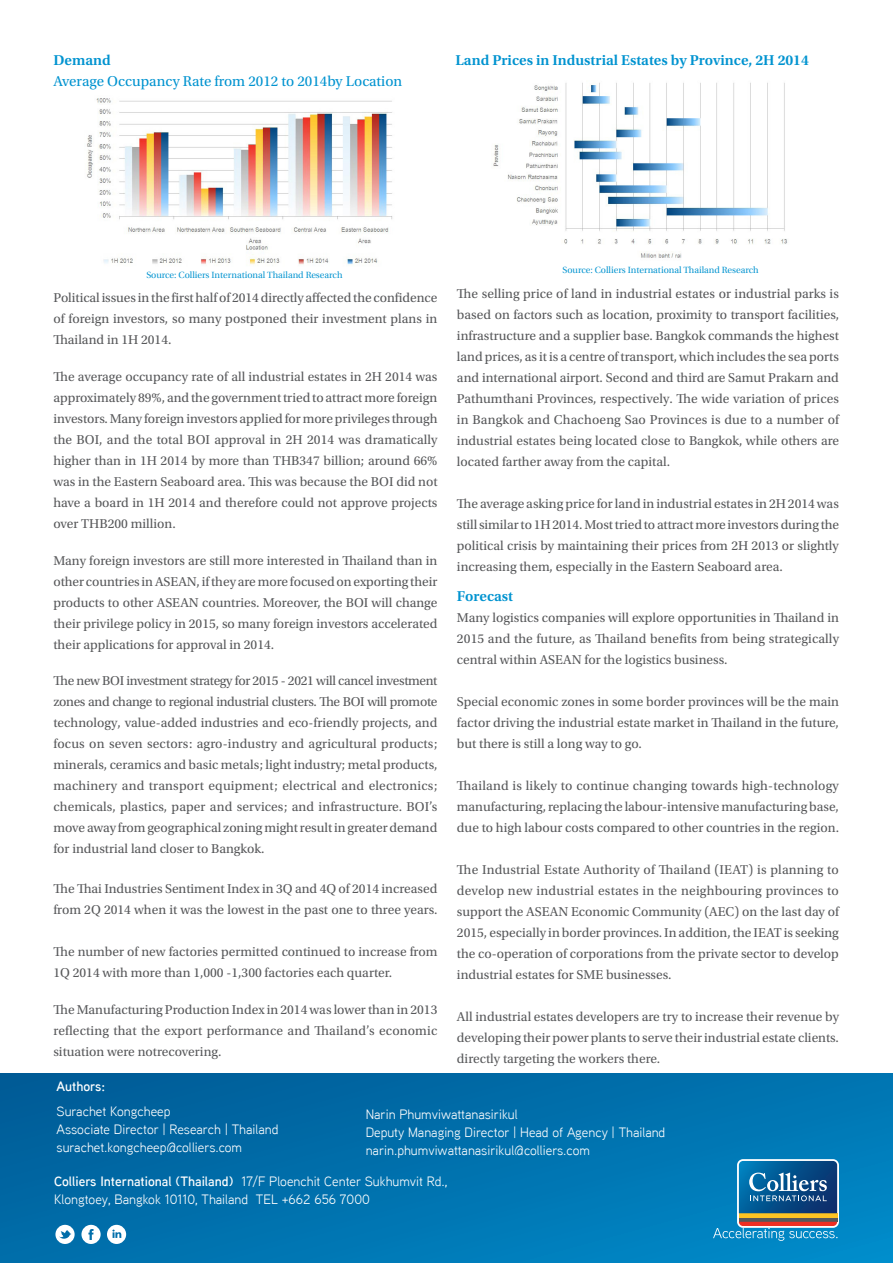
<style>
.page{position:relative;width:893px;height:1263px;background:#fff}
.page>*{position:absolute;margin:0;border:0;box-sizing:border-box;transform-origin:0 0}
.t1{font:600 15px "Utopia Std";color:#0093d0}
.t2{font:15px "Utopia Std";color:#0093d0}
.Story_Title_Body{font:13.5px/21px "Utopia Std";color:#57585a;text-align:justify}
.Credit_2_Back{font:13.5px/18px "Aaux Next";color:#fff}
.Text_Sidebar{font:13.5px/18px "Aaux Next";color:#fff}
.Credit_1_Back{font:600 13.5px "Aaux Next";color:#fff}
.t3{font:9px "Utopia";color:#0093d0}
.s1{font-weight:600}
</style>
<div class="page">
<div style="left:0;top:1073px;width:893px;height:190px;background:linear-gradient(to right,#00649f,#007fbd)"></div>
<svg style="left:713px;top:1159px;width:126px;height:82px;background:#3d7ba0"></svg>
<svg style="left:55px;top:1225px;width:20px;height:19px"></svg>
<svg style="left:81px;top:1225px;width:20px;height:19px"></svg>
<svg style="left:107px;top:1225px;width:19px;height:19px"></svg>
<img style="left:87px;top:98px;width:306px;height:167px">
<img style="left:493px;top:82px;width:295px;height:176px">
<p class="t1" style="left:53px;top:52px;width:59px">Demand</p>
<p class="t2" style="left:53px;top:73px;width:350px">Average Occupancy Rate from 2012 to 2014by Location</p>
<p class="t1" style="left:455px;top:52px;width:355px">Land Prices in Industrial Estates by Province, 2H 2014</p>
<p class="t3" style="left:146px;top:270px;width:198px">Source: Colliers International Thailand Research</p>
<p class="Story_Title_Body" style="left:53px;top:287px;width:386px">Political issues in the first half of 2014 directly affected the confidence of foreign investors, so many postponed their investment plans in Thailand in 1H 2014.</p>
<p class="Story_Title_Body" style="left:53px;top:366px;width:386px">The average occupancy rate of all industrial estates in 2H 2014 was approximately 89%, and the government tried to attract more foreign investors. Many foreign investors applied for more privileges through the BOI, and the total BOI approval in 2H 2014 was dramatically higher than in 1H 2014 by more than THB347 billion; around 66% was in the Eastern Seaboard area. This was because the BOI did not have a board in 1H 2014 and therefore could not approve projects over THB200 million.</p>
<p class="Story_Title_Body" style="left:53px;top:550px;width:386px">Many foreign investors are still more interested in Thailand than in other countries in ASEAN, if they are more focused on exporting their products to other ASEAN countries. Moreover, the BOI will change their privilege policy in 2015, so many foreign investors accelerated their applications for approval in 2014.</p>
<p class="Story_Title_Body" style="left:53px;top:671px;width:386px">The new BOI investment strategy for 2015 - 2021 will cancel investment zones and change to regional industrial clusters. The BOI will promote technology, value-added industries and eco-friendly projects, and focus on seven sectors: agro-industry and agricultural products; minerals, ceramics and basic metals; light industry; metal products, machinery and transport equipment; electrical and electronics; chemicals, plastics, paper and services; and infrastructure. BOI’s move away from geographical zoning might result in greater demand for industrial land closer to Bangkok.</p>
<p class="Story_Title_Body" style="left:53px;top:878px;width:386px">The Thai Industries Sentiment Index in 3Q and 4Q of 2014 increased from 2Q 2014 when it was the lowest in the past one to three years.</p>
<p class="Story_Title_Body" style="left:53px;top:941px;width:385px">The number of new factories permitted continued to increase from<br>1Q 2014 with more than 1,000 -1,300 factories each quarter.</p>
<p class="Story_Title_Body" style="left:53px;top:999px;width:385px">The Manufacturing Production Index in 2014 was lower than in 2013 reflecting that the export performance and Thailand’s economic situation were notrecovering.</p>
<p class="t3" style="left:563px;top:265px;width:198px">Source: Colliers International Thailand Research</p>
<p class="Story_Title_Body" style="left:457px;top:283px;width:384px">The selling price of land in industrial estates or industrial parks is based on factors such as location, proximity to transport facilities, infrastructure and a supplier base. Bangkok commands the highest land prices, as it is a centre of transport, which includes the sea ports and international airport. Second and third are Samut Prakarn and Pathumthani Provinces, respectively. The wide variation of prices in Bangkok and Chachoeng Sao Provinces is due to a number of industrial estates being located close to Bangkok, while others are located farther away from the capital.</p>
<p class="Story_Title_Body" style="left:457px;top:493px;width:384px">The average asking price for land in industrial estates in 2H 2014 was still similar to 1H 2014. Most tried to attract more investors during the political crisis by maintaining their prices from 2H 2013 or slightly increasing them, especially in the Eastern Seaboard area.</p>
<p class="t1" style="left:457px;top:588px;width:58px">Forecast</p>
<p class="Story_Title_Body" style="left:457px;top:607px;width:384px">Many logistics companies will explore opportunities in Thailand in 2015 and the future, as Thailand benefits from being strategically central within ASEAN for the logistics business.</p>
<p class="Story_Title_Body" style="left:457px;top:691px;width:384px">Special economic zones in some border provinces will be the main factor driving the industrial estate market in Thailand in the future, but there is still a long way to go.</p>
<p class="Story_Title_Body" style="left:457px;top:775px;width:384px">Thailand is likely to continue changing towards high-technology manufacturing, replacing the labour-intensive manufacturing base, due to high labour costs compared to other countries in the region.</p>
<p class="Story_Title_Body" style="left:457px;top:859px;width:383px">The Industrial Estate Authority of Thailand (IEAT) is planning to develop new industrial estates in the neighbouring provinces to support the ASEAN Economic Community (AEC) on the last day of 2015, especially in border provinces. In addition, the IEAT is seeking the co-operation of corporations from the private sector to develop industrial estates for SME businesses.</p>
<p class="Story_Title_Body" style="left:457px;top:1006px;width:384px">All industrial estates developers are try to increase their revenue by developing their power plants to serve their industrial estate clients.</p>
<p class="Story_Title_Body" style="left:457px;top:1048px;width:205px">directly targeting the workers there.</p>
<p class="Credit_1_Back" style="left:57px;top:1077px;width:50px">Authors:</p>
<p class="Text_Sidebar" style="left:57px;top:1102px;width:115px">Surachet Kongcheep</p>
<p class="Text_Sidebar" style="left:57px;top:1120px;width:223px">Associate Director | Research | Thailand</p>
<p class="Credit_2_Back" style="left:57px;top:1138px;width:187px">surachet.kongcheep@colliers.com</p>
<p class="Text_Sidebar" style="left:366px;top:1105px;width:301px">Narin Phumviwattanasirikul<br>Deputy Managing Director | Head of Agency | Thailand</p>
<p class="Credit_2_Back" style="left:366px;top:1141px;width:226px">narin.phumviwattanasirikul@colliers.com</p>
<p class="Credit_2_Back" style="left:54px;top:1171px;width:395px"><span class="s1">Colliers International (Thailand)</span> 17/F Ploenchit Center Sukhumvit Rd.,<br>Klongtoey, Bangkok 10110, Thailand TEL +662 656 7000</p>
</div>
